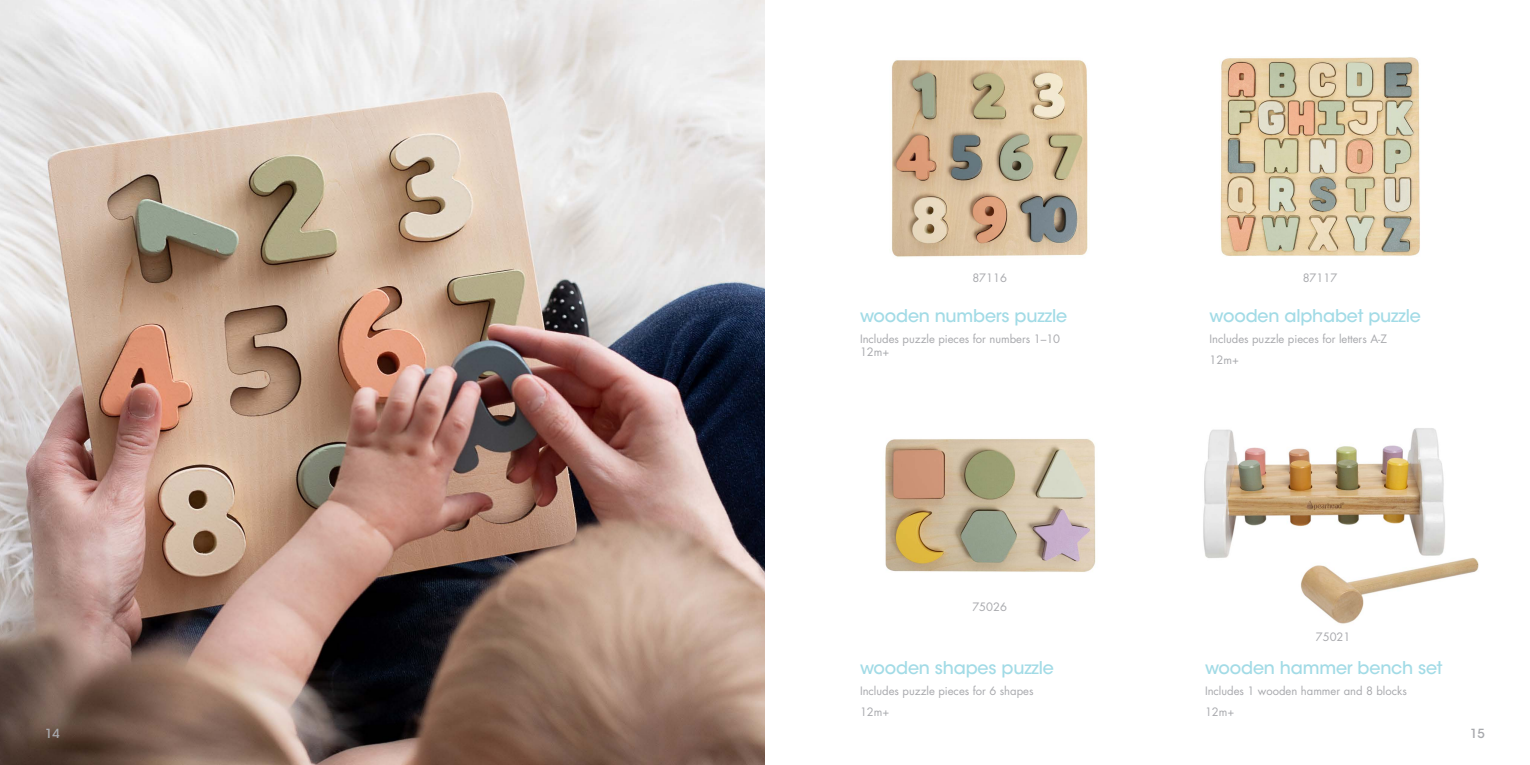
<style>
.page{position:relative;width:1530px;height:765px;background:#fff}
.page>*{position:absolute;margin:0;border:0;box-sizing:border-box;transform-origin:0 0}
.t1{font:500 17.5px "ITC Avant Garde Std";letter-spacing:-.01em;color:#a2dbe6}
.t2{font:500 12.5px "ITC Avant Garde Std";color:#a8a9ad}
.t3{font:11.25px "Futura Std";color:#a8a9ad}
</style>
<div class="page">
<img style="left:0;top:0;width:765px;height:765px">
<img style="left:892px;top:60px;width:196px;height:197px">
<img style="left:1220px;top:57px;width:200px;height:199px">
<img style="left:885px;top:439px;width:211px;height:133px">
<img style="left:1203px;top:428px;width:276px;height:196px">
<p class="t3" style="left:972px;top:271px;width:36px">87116</p>
<p class="t3" style="left:1303px;top:271px;width:36px">87117</p>
<p class="t1" style="left:860px;top:304px;width:209px">wooden numbers puzzle</p>
<p class="t3" style="left:860px;top:331px;width:202px">Includes puzzle pieces for numbers 1–10</p>
<p class="t3" style="left:860px;top:345px;width:31px">12m+</p>
<p class="t3" style="left:972px;top:600px;width:36px">75026</p>
<p class="t1" style="left:860px;top:657px;width:196px">wooden shapes puzzle</p>
<p class="t3" style="left:860px;top:684px;width:175px">Includes puzzle pieces for 6 shapes</p>
<p class="t3" style="left:860px;top:705px;width:31px">12m+</p>
<p class="t1" style="left:1210px;top:304px;width:213px">wooden alphabet puzzle</p>
<p class="t3" style="left:1210px;top:331px;width:179px">Includes puzzle pieces for letters A-Z</p>
<p class="t3" style="left:1210px;top:352px;width:31px">12m+</p>
<p class="t3" style="left:1316px;top:630px;width:36px">75021</p>
<p class="t1" style="left:1205px;top:657px;width:239px">wooden hammer bench set</p>
<p class="t3" style="left:1205px;top:684px;width:203px">Includes 1 wooden hammer and 8 blocks</p>
<p class="t3" style="left:1205px;top:705px;width:31px">12m+</p>
<p class="t2" style="left:45px;top:726px;width:16px">14</p>
<p class="t2" style="left:1470px;top:726px;width:16px">15</p>
</div>
